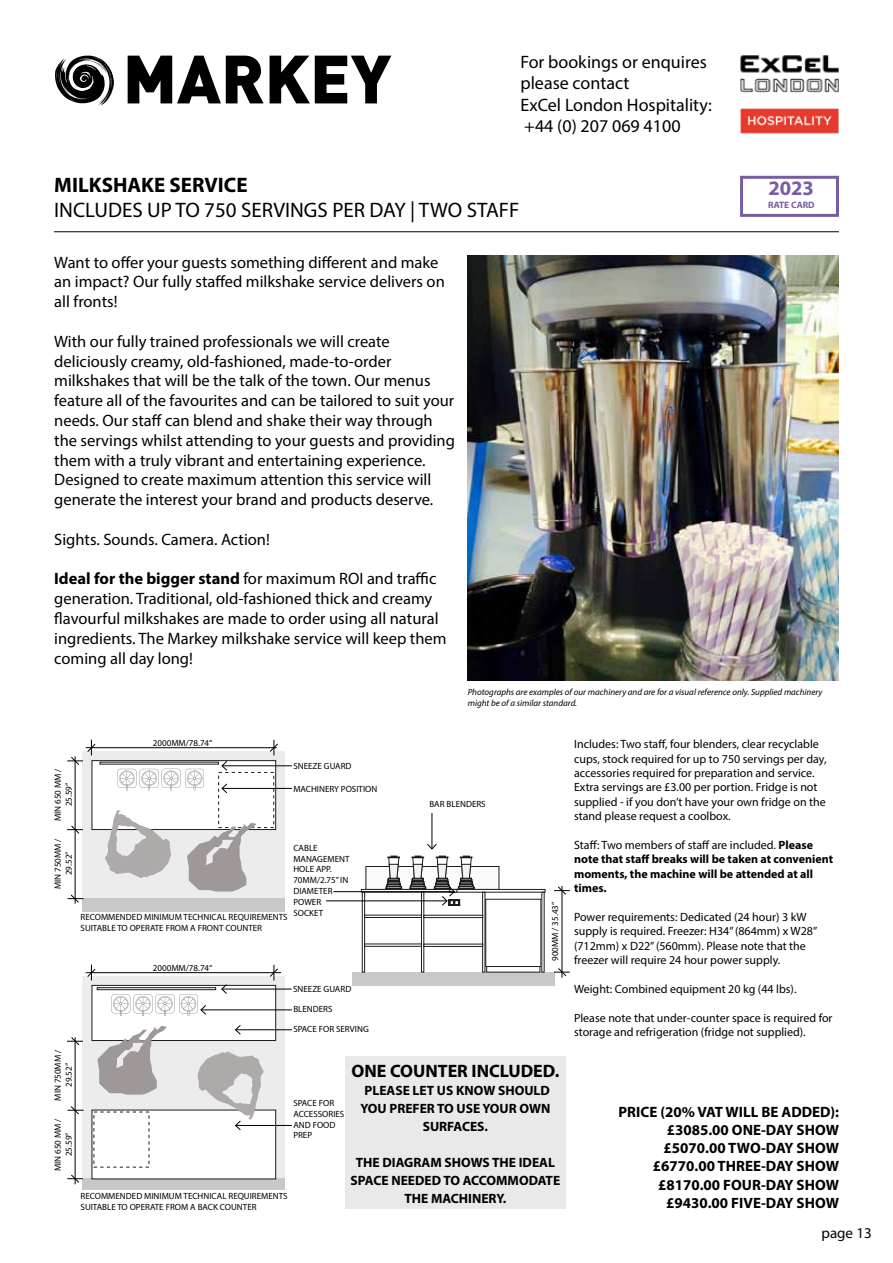
<style>
.page{position:relative;width:893px;height:1263px;background:#fff}
.page>*{position:absolute;margin:0;border:0;box-sizing:border-box;transform-origin:0 0}
.t1{font:97.2px "Myriad Pro";color:#1d1d1b}
.t2{font:900 67.2px "DIN";color:#000}
.t3{font:21px "Myriad Pro";color:#000}
.t4{font:700 21px "Myriad Pro";color:#000}
.t5{font:700 20.55px "Myriad Pro";color:#785da4}
.t6{font:18px/21.6px "Myriad Pro";color:#000}
.t7{font:700 18px "Myriad Pro";color:#000}
.t8{font:16.5px/19.8px "Myriad Pro";color:#000}
.t9{font:700 15px/18px "Myriad Pro";color:#000;text-align:right}
.t10{font:15px "Myriad Pro";color:#000}
.t11{font:700 13.5px/18px "Myriad Pro";color:#000;text-align:center}
.t12{font:12px/14.4px "Myriad Pro";color:#000}
.t13{font:700 12px/14.4px "Myriad Pro";color:#000}
.t14{font:700 9.3px "Myriad Pro";color:#785da4}
.t15{font:9px/10.8px "Myriad Pro";color:#000}
.t16{font:italic 9px/10.8px "Myriad Pro";color:#000}
.s1{font-weight:700}
.s2{font-weight:400}
</style>
<div class="page">
<div style="left:366px;top:866px;width:133px;height:23px;background:#fafafa"></div>
<div style="left:366px;top:866px;width:133px;height:24px;border:1px solid #1d1d1b"></div>
<div style="left:83px;top:751px;width:202px;height:147px;background:#ececec"></div>
<div style="left:92px;top:761px;width:184px;height:68px;background:#fff"></div>
<div style="left:92px;top:760px;width:184px;height:70px;border:1px solid #1d1d1b"></div>
<div style="left:218px;top:772px;width:56px;height:56px;border:1px dashed #1d1d1b"></div>
<div style="left:352px;top:972px;width:202px;height:14px;background:#c8c8c8"></div>
<div style="left:83px;top:898px;width:202px;height:14px;background:#c8c8c8"></div>
<svg style="left:187px;top:823px;width:70px;height:68px"></svg>
<svg style="left:105px;top:810px;width:66px;height:68px"></svg>
<div style="left:361px;top:889px;width:184px;height:3px;border:1px solid #1d1d1b"></div>
<div style="left:486px;top:966px;width:54px;height:6px;border:1px solid #1d1d1b"></div>
<div style="left:482px;top:892px;width:3px;height:80px;border:1px solid #1d1d1b"></div>
<div style="left:421px;top:892px;width:3px;height:80px;border:1px solid #1d1d1b"></div>
<div style="left:362px;top:892px;width:3px;height:80px;border:1px solid #1d1d1b"></div>
<div style="left:364px;top:915px;width:58px;height:3px;border:1px solid #1d1d1b"></div>
<div style="left:83px;top:976px;width:202px;height:202px;background:#ececec"></div>
<div style="left:92px;top:985px;width:184px;height:55px;background:#fff"></div>
<div style="left:92px;top:985px;width:184px;height:56px;border:1px solid #1d1d1b"></div>
<div style="left:83px;top:1178px;width:202px;height:12px;background:#c8c8c8"></div>
<svg style="left:97px;top:1026px;width:70px;height:69px"></svg>
<div style="left:92px;top:1110px;width:184px;height:69px;background:#fff"></div>
<svg style="left:117px;top:769px;width:87px;height:21px"></svg>
<div style="left:97px;top:987px;width:119px;height:3px;border:1px solid #1d1d1b"></div>
<div style="left:424px;top:915px;width:59px;height:3px;border:1px solid #1d1d1b"></div>
<div style="left:424px;top:944px;width:59px;height:3px;border:1px solid #1d1d1b"></div>
<svg style="left:385px;top:856px;width:17px;height:37px"></svg>
<svg style="left:409px;top:856px;width:17px;height:38px"></svg>
<img style="left:740px;top:55px;width:99px;height:78px">
<hr style="left:54px;top:231px;width:785px;height:1px;background:#000">
<img style="left:468px;top:255px;width:370px;height:425px">
<hr style="left:222px;top:788px;width:70px;height:1px;background:#000">
<svg style="left:221px;top:783px;width:6px;height:10px"></svg>
<hr style="left:222px;top:765px;width:70px;height:1px;background:#000">
<svg style="left:221px;top:761px;width:6px;height:10px"></svg>
<hr style="left:432px;top:813px;width:1px;height:36px;background:#000">
<svg style="left:427px;top:844px;width:10px;height:5px"></svg>
<hr style="left:333px;top:891px;width:121px;height:1px;background:#000">
<hr style="left:326px;top:900px;width:121px;height:1px;background:#000">
<svg style="left:434px;top:856px;width:40px;height:50px"></svg>
<hr style="left:86px;top:747px;width:191px;height:1px;background:#000">
<svg style="left:270px;top:740px;width:8px;height:15px"></svg>
<hr style="left:75px;top:756px;width:1px;height:148px;background:#000">
<svg style="left:67px;top:740px;width:29px;height:25px"></svg>
<svg style="left:67px;top:825px;width:16px;height:9px"></svg>
<svg style="left:68px;top:894px;width:15px;height:9px"></svg>
<hr style="left:75px;top:1037px;width:1px;height:147px;background:#000">
<svg style="left:67px;top:1174px;width:16px;height:9px"></svg>
<svg style="left:67px;top:1037px;width:16px;height:8px"></svg>
<svg style="left:68px;top:1106px;width:15px;height:8px"></svg>
<hr style="left:86px;top:972px;width:195px;height:1px;background:#000">
<svg style="left:270px;top:965px;width:8px;height:15px"></svg>
<svg style="left:87px;top:964px;width:9px;height:16px"></svg>
<hr style="left:236px;top:1029px;width:56px;height:1px;background:#000">
<svg style="left:235px;top:1025px;width:6px;height:10px"></svg>
<hr style="left:562px;top:886px;width:1px;height:92px;background:#000">
<svg style="left:554px;top:886px;width:16px;height:9px"></svg>
<svg style="left:554px;top:968px;width:16px;height:8px"></svg>
<hr style="left:222px;top:989px;width:70px;height:1px;background:#000">
<svg style="left:221px;top:984px;width:6px;height:10px"></svg>
<hr style="left:236px;top:1125px;width:56px;height:1px;background:#000">
<svg style="left:198px;top:1051px;width:66px;height:79px"></svg>
<hr style="left:201px;top:1009px;width:91px;height:1px;background:#000">
<svg style="left:111px;top:994px;width:95px;height:22px"></svg>
<svg style="left:55px;top:55px;width:59px;height:51px"></svg>
<div style="left:345px;top:1056px;width:221px;height:153px;background:#e9e9e9"></div>
<div style="left:740px;top:176px;width:99px;height:41px;background:#fff;border:3px solid #785da4"></div>
<p class="t6" style="left:520px;top:50px;width:193px">For bookings or enquires please contact<br>ExCel London Hospitality: +44 (0) 207 069 4100</p>
<h2 class="t2" style="left:123px;top:34px;width:270px">MARKEY</h2>
<h1 class="t1" style="left:135px;top:42px;width:406px">Milkshake</h1>
<p class="t4" style="left:54px;top:171px;width:195px">MILKSHAKE SERVICE</p>
<p class="t3" style="left:54px;top:197px;width:467px">INCLUDES UP TO 750 SERVINGS PER DAY | TWO STAFF</p>
<p class="t8" style="left:54px;top:252px;width:392px">Want to offer your guests something different and make an impact? Our fully staffed milkshake service delivers on all fronts!</p>
<p class="t8" style="left:54px;top:331px;width:402px">With our fully trained professionals we will create deliciously creamy, old-fashioned, made-to-order milkshakes that will be the talk of the town. Our menus feature all of the favourites and can be tailored to suit your needs. Our staff can blend and shake their way through the servings whilst attending to your guests and providing them with a truly vibrant and entertaining experience.<br>Designed to create maximum attention this service will generate the interest your brand and products deserve.</p>
<p class="t8" style="left:54px;top:529px;width:217px">Sights. Sounds. Camera. Action!</p>
<p class="t8" style="left:54px;top:569px;width:394px"><span class="s1">Ideal for the bigger stand</span> for maximum ROI and traffic generation. Traditional, old-fashioned thick and creamy flavourful milkshakes are made to order using all natural ingredients. The Markey milkshake service will keep them coming all day long!</p>
<p class="t5" style="left:768px;top:175px;width:47px">2023</p>
<p class="t14" style="left:768px;top:199px;width:48px">RATE CARD</p>
<p class="t16" style="left:468px;top:687px;width:356px">Photographs are examples of our machinery and are for a visual reference only. Supplied machinery might be of a similar standard.</p>
<p class="t15" style="left:52px;top:821px;width:54px;text-align:center;rotate:-90deg">MIN 650 MM /<br>25.59”</p>
<p class="t15" style="left:52px;top:889px;width:52px;text-align:center;rotate:-90deg">MIN 750MM /<br>29.52”</p>
<p class="t15" style="left:52px;top:1101px;width:52px;text-align:center;rotate:-90deg">MIN 750MM /<br>29.52”</p>
<p class="t15" style="left:52px;top:1171px;width:54px;text-align:center;rotate:-90deg">MIN 650 MM /<br>25.59”</p>
<p class="t15" style="left:153px;top:737px;width:61px">2000MM/78.74“</p>
<p class="t15" style="left:293px;top:760px;width:60px">SNEEZE GUARD</p>
<p class="t15" style="left:293px;top:783px;width:85px">MACHINERY POSITION</p>
<p class="t15" style="left:293px;top:842px;width:58px">CABLE<br>MANAGEMENT<br>HOLE APP.<br>70MM/2.75” IN<br>DIAMETER<br>POWER<br>SOCKET</p>
<p class="t15" style="left:81px;top:912px;width:209px">RECOMMENDED MINIMUM TECHNICAL REQUIREMENTS<br>SUITABLE TO OPERATE FROM A FRONT COUNTER</p>
<p class="t15" style="left:153px;top:962px;width:61px">2000MM/78.74“</p>
<p class="t15" style="left:293px;top:984px;width:60px">SNEEZE GUARD</p>
<p class="t15" style="left:293px;top:1003px;width:41px">BLENDERS</p>
<p class="t15" style="left:293px;top:1023px;width:77px">SPACE FOR SERVING</p>
<p class="t15" style="left:429px;top:798px;width:58px">BAR BLENDERS</p>
<p class="t15" style="left:550px;top:961px;width:60px;rotate:-90deg">900MM / 35.43”</p>
<p class="t7" style="left:351px;top:1059px;width:209px">ONE COUNTER INCLUDED.</p>
<p class="t11" style="left:360px;top:1081px;width:192px">PLEASE LET US KNOW SHOULD<br>YOU PREFER TO USE YOUR OWN<br>SURFACES.</p>
<p class="t11" style="left:351px;top:1153px;width:211px">THE DIAGRAM SHOWS THE IDEAL<br>SPACE NEEDED TO ACCOMMODATE<br>THE MACHINERY.</p>
<p class="t15" style="left:293px;top:1097px;width:52px">SPACE FOR<br>ACCESSORIES<br>AND FOOD<br>PREP</p>
<p class="t15" style="left:81px;top:1190px;width:209px">RECOMMENDED MINIMUM TECHNICAL REQUIREMENTS<br>SUITABLE TO OPERATE FROM A BACK COUNTER</p>
<p class="t12" style="left:574px;top:737px;width:254px">Includes: Two staff, four blenders, clear recyclable cups, stock required for up to 750 servings per day, accessories required for preparation and service.<br>Extra servings are £3.00 per portion. Fridge is not supplied - if you don’t have your own fridge on the stand please request a coolbox.</p>
<p class="t13" style="left:574px;top:837px;width:261px"><span class="s2">Staff: Two members of staff are included.</span> Please note that staff breaks will be taken at convenient moments, the machine will be attended at all times.</p>
<p class="t12" style="left:574px;top:910px;width:245px">Power requirements: Dedicated (24 hour) 3 kW supply is required. Freezer: H34” (864mm) x W28” (712mm) x D22” (560mm). Please note that the freezer will require 24 hour power supply.</p>
<p class="t12" style="left:574px;top:982px;width:224px">Weight: Combined equipment 20 kg (44 lbs).</p>
<p class="t12" style="left:574px;top:1010px;width:260px">Please note that under-counter space is required for storage and refrigeration (fridge not supplied).</p>
<p class="t9" style="left:618px;top:1103px;width:222px">PRICE (20% VAT WILL BE ADDED): £3085.00 ONE-DAY SHOW £5070.00 TWO-DAY SHOW £6770.00 THREE-DAY SHOW £8170.00 FOUR-DAY SHOW £9430.00 FIVE-DAY SHOW</p>
<p class="t10" style="left:821px;top:1224px;width:52px">page 13</p>
</div>
